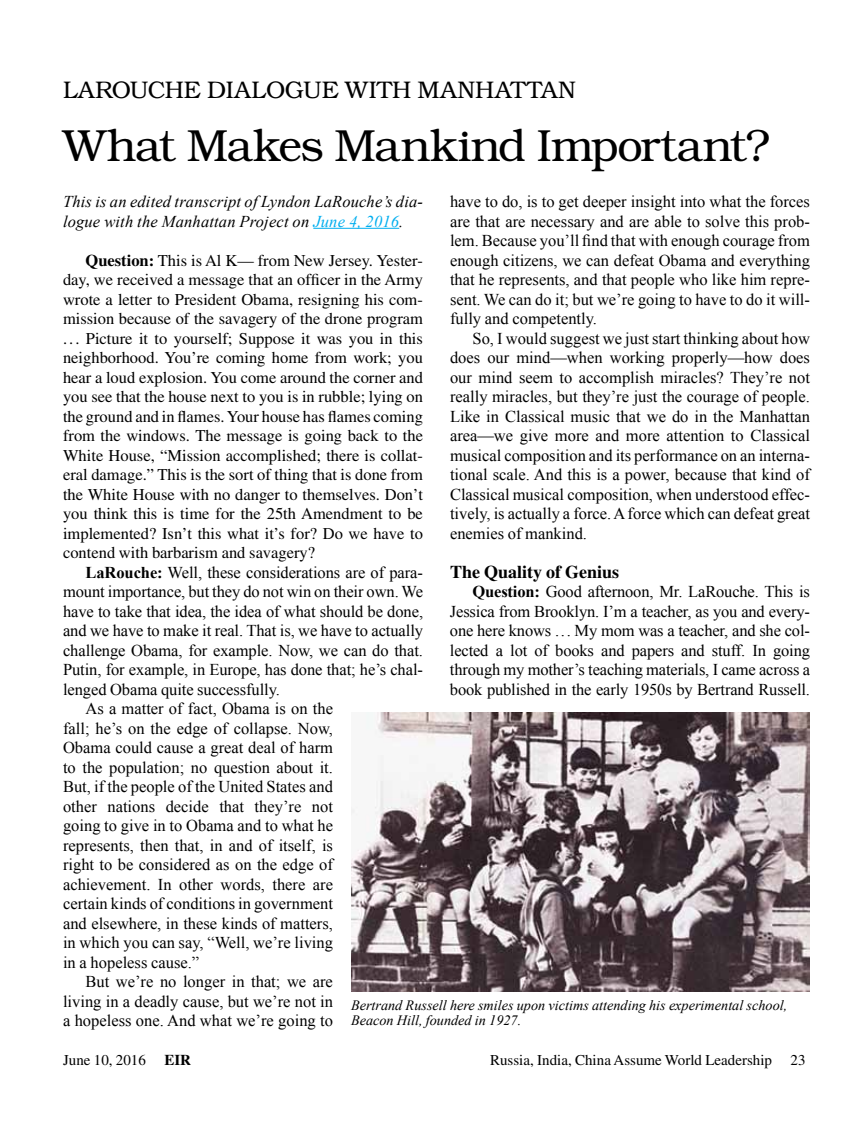
<style>
.page{position:relative;width:864px;height:1134px;background:#fff}
.page>*{position:absolute;margin:0;border:0;box-sizing:border-box;transform-origin:0 0}
.t1{font:300 45px "Bookman";letter-spacing:-.03em;color:#000}
.t2{font:300 24px "Bookman";letter-spacing:.005em;color:#000}
.t3{font:700 18px "Times";color:#000}
.t4{font:16.5px/19.5px "Times New Roman";color:#000;text-align:justify}
.t5{font:16.5px/19.5px "Times";color:#000;text-align:justify}
.t6{font:italic 16.5px/19.5px "Times New Roman";letter-spacing:.01em;color:#000}
.t7{font:15px "Times";color:#000}
.t8{font:italic 14.25px/15.8px "Times New Roman";color:#000}
.s1{color:#00aeef}
.s2{font-weight:700}
</style>
<div class="page">
<hr style="left:313px;top:228px;width:86px;height:1px;background:#00aeef">
<img style="left:351px;top:712px;width:459px;height:280px">
<h2 class="t2" style="left:63px;top:75px;width:515px">LAROUCHE DIALOGUE WITH MANHATTAN</h2>
<h1 class="t1" style="left:63px;top:119px;width:709px">What Makes Mankind Important?</h1>
<p class="t6" style="left:63px;top:191px;width:362px">This is an edited transcript of Lyndon LaRouche’s dia&shy;logue with the Manhattan Project on <span class="s1">June 4, 2016</span>.</p>
<p class="t5" style="left:63px;top:250px;width:362px;text-indent:22px"><span class="s2">Question:</span> This is Al K— from New Jersey. Yester&shy;day, we received a message that an officer in the Army wrote a letter to President Obama, resigning his com&shy;mission because of the savagery of the drone program ... Picture it to yourself; Suppose it was you in this neighborhood. You’re coming home from work; you hear a loud explosion. You come around the corner and you see that the house next to you is in rubble; lying on the ground and in flames. Your house has flames coming from the windows. The message is going back to the White House, “Mission accomplished; there is collat&shy;eral damage.” This is the sort of thing that is done from the White House with no danger to themselves. Don’t you think this is time for the 25th Amendment to be implemented? Isn’t this what it’s for? Do we have to contend with barbarism and savagery?</p>
<p class="t4" style="left:86px;top:562px;width:339px"><span class="s2">LaRouche:</span> Well, these considerations are of para-</p>
<p class="t4" style="left:63px;top:582px;width:362px">mount importance, but they do not win on their own. We</p>
<p class="t4" style="left:63px;top:601px;width:362px">have to take that idea, the idea of what should be done,</p>
<p class="t4" style="left:63px;top:621px;width:362px">and we have to make it real. That is, we have to actually</p>
<p class="t4" style="left:63px;top:640px;width:361px">challenge Obama, for example. Now, we can do that.</p>
<p class="t4" style="left:63px;top:660px;width:362px">Putin, for example, in Europe, has done that; he’s chal-</p>
<p class="t4" style="left:63px;top:679px;width:218px">lenged Obama quite successfully.</p>
<p class="t4" style="left:86px;top:699px;width:249px">As a matter of fact, Obama is on the</p>
<p class="t4" style="left:63px;top:718px;width:271px">fall; he’s on the edge of collapse. Now,</p>
<p class="t4" style="left:63px;top:738px;width:272px">Obama could cause a great deal of harm</p>
<p class="t4" style="left:63px;top:757px;width:272px">to the population; no question about it.</p>
<p class="t4" style="left:63px;top:777px;width:272px">But, if the people of the United States and</p>
<p class="t4" style="left:63px;top:796px;width:272px">other nations decide that they’re not</p>
<p class="t4" style="left:63px;top:816px;width:272px">going to give in to Obama and to what he</p>
<p class="t4" style="left:63px;top:835px;width:272px">represents, then that, in and of itself, is</p>
<p class="t4" style="left:63px;top:855px;width:271px">right to be considered as on the edge of</p>
<p class="t4" style="left:63px;top:874px;width:272px">achievement. In other words, there are</p>
<p class="t4" style="left:63px;top:894px;width:272px">certain kinds of conditions in government</p>
<p class="t4" style="left:63px;top:913px;width:271px">and elsewhere, in these kinds of matters,</p>
<p class="t4" style="left:63px;top:933px;width:272px">in which you can say, “Well, we’re living</p>
<p class="t4" style="left:63px;top:952px;width:138px">in a hopeless cause.”</p>
<p class="t4" style="left:86px;top:972px;width:249px">But we’re no longer in that; we are</p>
<p class="t4" style="left:63px;top:991px;width:272px">living in a deadly cause, but we’re not in</p>
<p class="t4" style="left:63px;top:1011px;width:272px">a hopeless one. And what we’re going to</p>
<p class="t4" style="left:450px;top:192px;width:362px">have to do, is to get deeper insight into what the forces are that are necessary and are able to solve this prob&shy;lem. Because you’ll find that with enough courage from enough citizens, we can defeat Obama and everything that he represents, and that people who like him repre&shy;sent. We can do it; but we’re going to have to do it will&shy;fully and competently.</p>
<p class="t4" style="left:450px;top:328px;width:362px;text-indent:23px">So, I would suggest we just start thinking about how does our mind—when working properly—how does our mind seem to accomplish miracles? They’re not really miracles, but they’re just the courage of people.<br>Like in Classical music that we do in the Manhattan area—we give more and more attention to Classical musical composition and its performance on an interna&shy;tional scale. And this is a power, because that kind of Classical musical composition, when understood effec&shy;tively, is actually a force. A force which can defeat great enemies of mankind.</p>
<p class="t3" style="left:450px;top:561px;width:171px">The Quality of Genius</p>
<p class="t4" style="left:450px;top:581px;width:362px;text-indent:23px"><span class="s2">Question:</span> Good afternoon, Mr. LaRouche. This is Jessica from Brooklyn. I’m a teacher, as you and every&shy;one here knows ... My mom was a teacher, and she col&shy;lected a lot of books and papers and stuff. In going through my mother’s teaching materials, I came across a book published in the early 1950s by Bertrand Russell.</p>
<p class="t8" style="left:351px;top:997px;width:438px">Bertrand Russell here smiles upon victims attending his experimental school,<br>Beacon Hill, founded in 1927.</p>
<p class="t7" style="left:63px;top:1052px;width:130px">June 10, 2016 <span class="s2">EIR</span></p>
<p class="t7" style="left:490px;top:1052px;width:317px">Russia, India, China Assume World Leadership 23</p>
</div>
